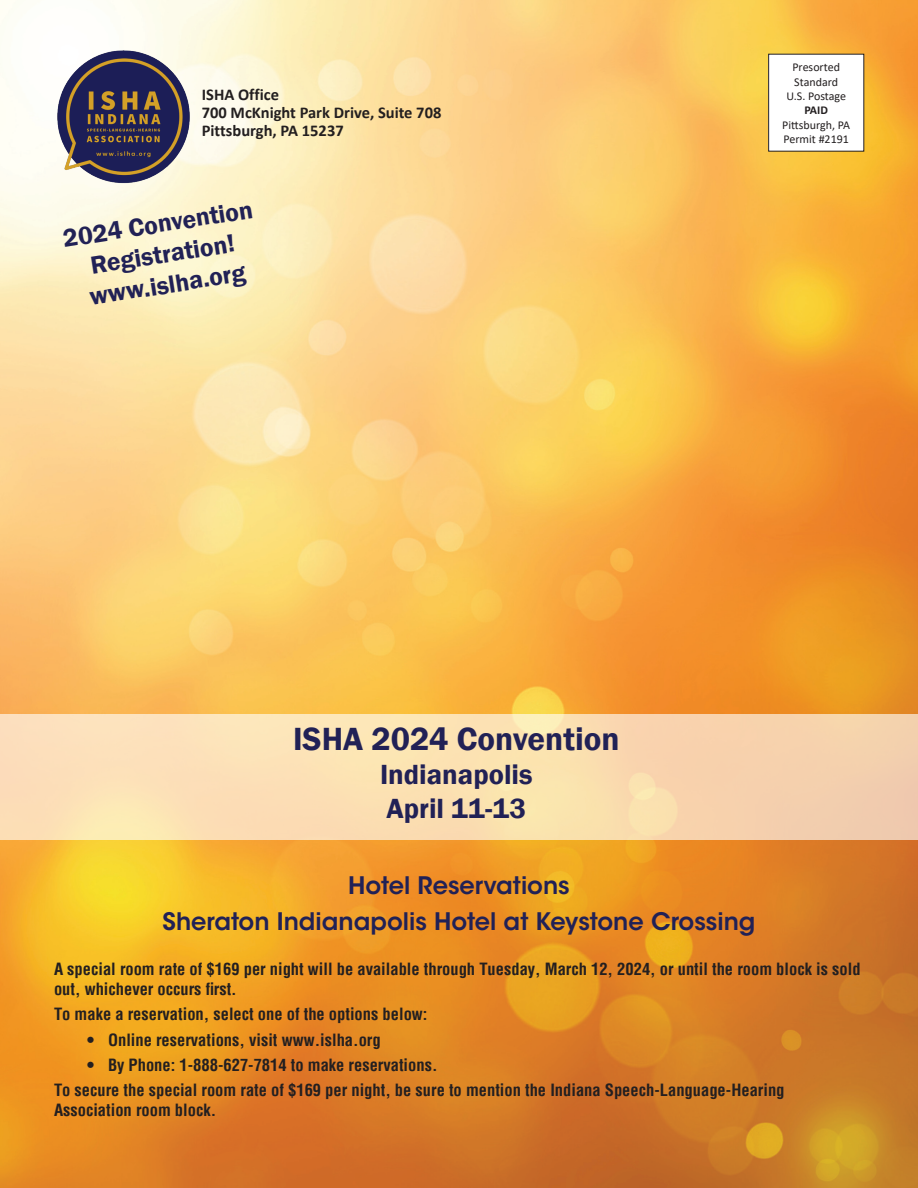
<style>
.page{position:relative;width:918px;height:1188px;background:#fff}
.page>*{position:absolute;margin:0;border:0;box-sizing:border-box;transform-origin:0 0}
.t1{font:600 33px "Franklin Gothic";color:#212156}
.t2{font:600 28.5px/34.2px "Franklin Gothic";color:#212156}
.t3{font:600 25.5px/30.6px "Franklin Gothic";color:#212156;text-align:center}
.t4{font:600 24px/35.5px "ITC Avant Garde Std";color:#212156;text-align:center}
.t5{font:700 condensed 16.5px/19.8px "Helvetica";color:#231f20}
.t6{font:700 16.5px/18px "Calibri";color:#231f20}
.t7{font:12px/14.4px "Calibri";color:#231f20;text-align:center}
.t8{font:700 12px "Calibri";color:#231f20}
</style>
<div class="page">
<img style="left:0;top:0;width:918px;height:1188px">
<img style="left:46px;top:39px;width:156px;height:151px">
<div style="left:769px;top:54px;width:95px;height:97px;background:#fff"></div>
<div style="left:0;top:714px;width:918px;height:125px;background:linear-gradient(to right,#ffe7ba,#f5d2aa)"></div>
<p class="t6" style="left:202px;top:85px;width:241px">ISHA Office<br>700 McKnight Park Drive, Suite 708<br>Pittsburgh, PA 15237</p>
<h3 class="t3" style="left:61px;top:224px;width:193px;rotate:-9deg">2024 Convention<br>Registration! www.islha.org</h3>
<p class="t7" style="left:786px;top:60px;width:61px">Presorted<br>Standard<br>U.S. Postage</p>
<p class="t8" style="left:804px;top:102px;width:25px">PAID</p>
<p class="t7" style="left:782px;top:117px;width:69px;text-align:left">Pittsburgh, PA<br>Permit #2191</p>
<h1 class="t1" style="left:293px;top:719px;width:328px">ISHA 2024 Convention</h1>
<h2 class="t2" style="left:380px;top:758px;width:154px">Indianapolis<br>April 11-13</h2>
<h3 class="t4" style="left:163px;top:868px;width:594px">Hotel Reservations<br>Sheraton Indianapolis Hotel at Keystone Crossing</h3>
<p class="t5" style="left:54px;top:959px;width:808px">A special room rate of $169 per night will be available through Tuesday, March 12, 2024, or until the room block is sold out, whichever occurs first.</p>
<p class="t5" style="left:54px;top:1004px;width:375px">To make a reservation, select one of the options below:</p>
<p class="t5" style="left:87px;top:1030px;width:295px">• Online reservations, visit www.islha.org</p>
<p class="t5" style="left:54px;top:1052px;width:732px;line-height:25.2px;text-indent:33px">• By Phone: 1-888-627-7814 to make reservations.<br>To secure the special room rate of $169 per night, be sure to mention the Indiana Speech-Language-Hearing</p>
<p class="t5" style="left:54px;top:1100px;width:164px">Association room block.</p>
</div>
